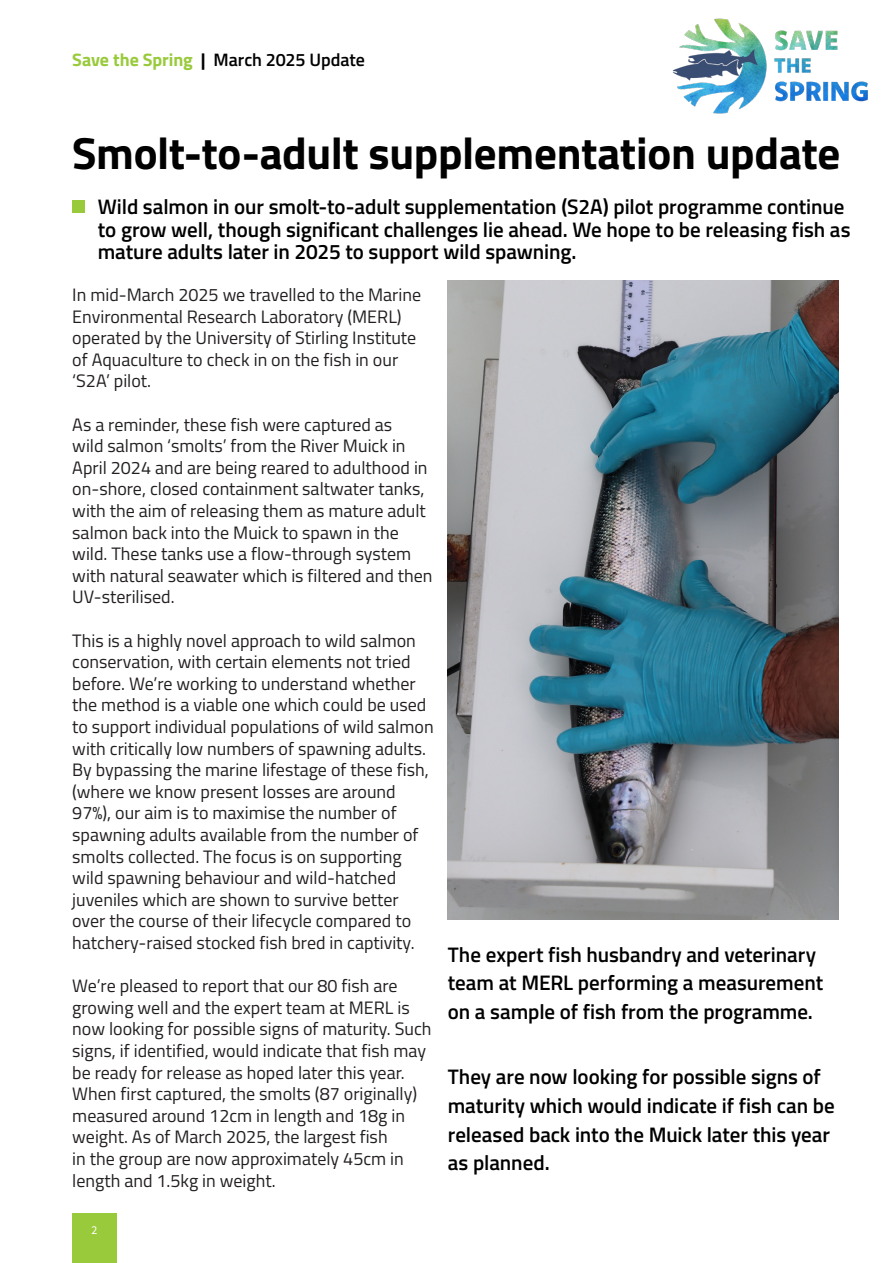
<style>
.page{position:relative;width:893px;height:1263px;background:#fff}
.page>*{position:absolute;margin:0;border:0;box-sizing:border-box;transform-origin:0 0}
._35_Header_Titillium_Web{font:700 45px "Titillium Web";letter-spacing:-.01em;color:#010101}
._14_Titillium_Web{font:600 21px/28.5px "Titillium Web";letter-spacing:-.005em;color:#010101}
._11_Titillium_Web{font:600 21px/22.5px "Titillium Web";letter-spacing:-.005em;color:#010101}
.t1{font:18px/21.6px "Titillium Web";color:#231f20}
._8_10_Source_Sans_Pro{font:600 18px "Titillium Web";letter-spacing:-.005em;color:#010101}
.t2{font:12px "Source Sans Pro";color:#fff}
.s1{font-weight:700;color:#99ca3b}
.s2{font-weight:700}
</style>
<div class="page">
<img style="left:672px;top:18px;width:196px;height:96px">
<img style="left:448px;top:281px;width:390px;height:639px">
<div style="left:72px;top:1213px;width:45px;height:50px;background:#99ca3b"></div>
<div style="left:72px;top:200px;width:13px;height:13px;background:#99ca3b"></div>
<p class="_8_10_Source_Sans_Pro" style="left:72px;top:47px;width:294px"><span class="s1">Save the Spring</span> <span class="s2">|</span> March 2025 Update</p>
<p class="_35_Header_Titillium_Web" style="left:72px;top:119px;width:770px">Smolt-to-adult supplementation update</p>
<p class="_11_Titillium_Web" style="left:98px;top:195px;width:754px">Wild salmon in our smolt-to-adult supplementation (S2A) pilot programme continue to grow well, though significant challenges lie ahead. We hope to be releasing fish as mature adults later in 2025 to support wild spawning.</p>
<p class="t1" style="left:72px;top:283px;width:350px">In mid-March 2025 we travelled to the Marine Environmental Research Laboratory (MERL) operated by the University of Stirling Institute of Aquaculture to check in on the fish in our ‘S2A’ pilot.</p>
<p class="t1" style="left:72px;top:413px;width:362px">As a reminder, these fish were captured as<br>wild salmon ‘smolts’ from the River Muick in April 2024 and are being reared to adulthood in on-shore, closed containment saltwater tanks, with the aim of releasing them as mature adult salmon back into the Muick to spawn in the wild. These tanks use a flow-through system with natural seawater which is filtered and then UV-sterilised.</p>
<p class="t1" style="left:72px;top:629px;width:363px">This is a highly novel approach to wild salmon conservation, with certain elements not tried before. We’re working to understand whether the method is a viable one which could be used to support individual populations of wild salmon with critically low numbers of spawning adults.<br>By bypassing the marine lifestage of these fish, (where we know present losses are around 97%), our aim is to maximise the number of spawning adults available from the number of smolts collected. The focus is on supporting wild spawning behaviour and wild-hatched juveniles which are shown to survive better over the course of their lifecycle compared to hatchery-raised stocked fish bred in captivity.</p>
<p class="t1" style="left:72px;top:974px;width:361px">We’re pleased to report that our 80 fish are growing well and the expert team at MERL is now looking for possible signs of maturity. Such signs, if identified, would indicate that fish may be ready for release as hoped later this year.<br>When first captured, the smolts (87 originally) measured around 12cm in length and 18g in weight. As of March 2025, the largest fish<br>in the group are now approximately 45cm in length and 1.5kg in weight.</p>
<p class="t2" style="left:92px;top:1222px;width:7px">2</p>
<p class="_14_Titillium_Web" style="left:448px;top:939px;width:377px">The expert fish husbandry and veterinary team at MERL performing a measurement on a sample of fish from the programme.</p>
<p class="_14_Titillium_Web" style="left:448px;top:1062px;width:389px">They are now looking for possible signs of maturity which would indicate if fish can be released back into the Muick later this year as planned.</p>
</div>
